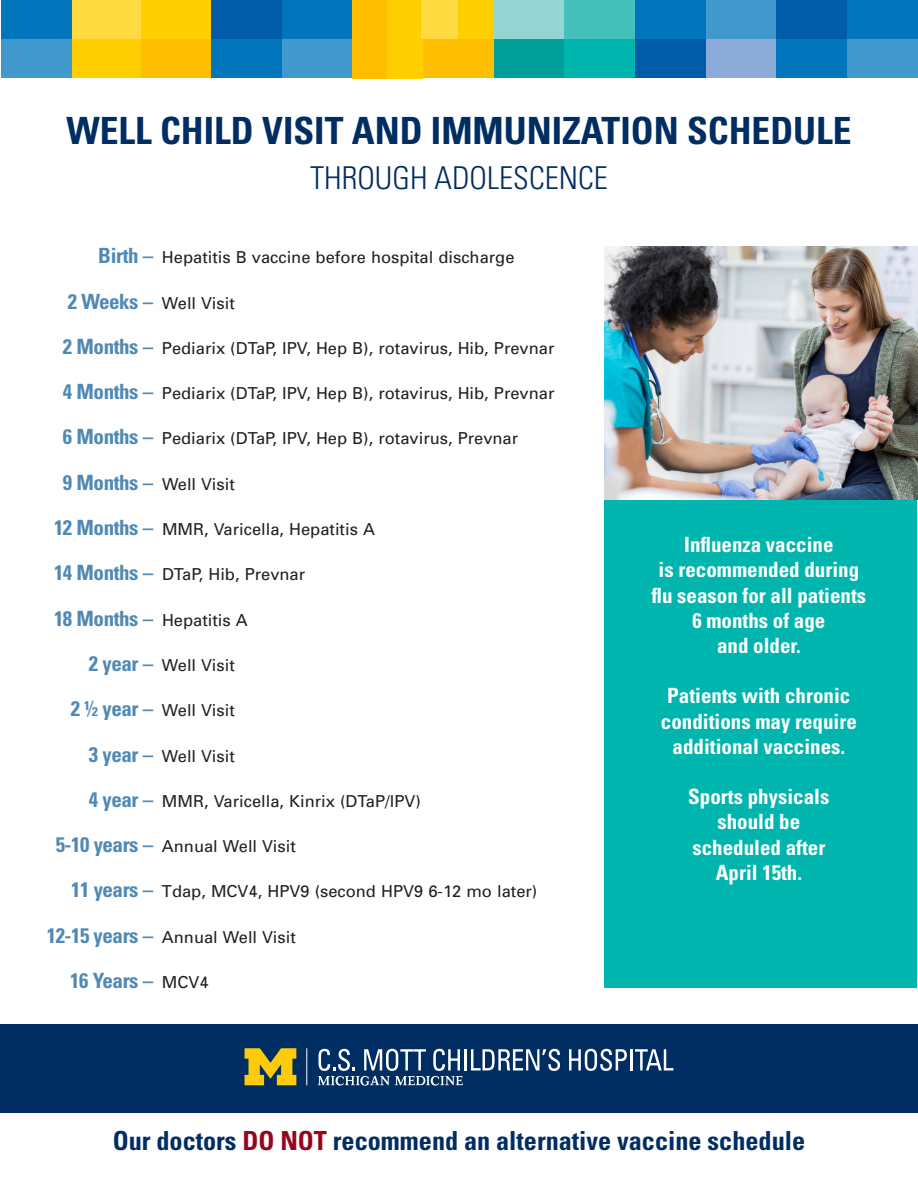
<style>
.page{position:relative;width:918px;height:1188px;background:#fff}
.page>*{position:absolute;margin:0;border:0;box-sizing:border-box;transform-origin:0 0}
.t1{font:700 condensed 37.5px "Univers";color:#002d62}
.t2{font:300 condensed 31.5px "Univers";color:#002d62}
.t3{font:700 condensed 26.25px "Univers";color:#002d62}
.t4{font:700 condensed 21px/25.2px "Univers";color:#fff;text-align:center}
.t5{font:700 condensed 21px "Univers";letter-spacing:-.02em;color:#5089b4}
.t6{font:16.5px "Univers";color:#231f20}
.s1{font-weight:700;font-stretch:condensed;font-size:21px;color:#5089b4}
.s2{font-weight:400;font-stretch:normal;font-size:16.5px;color:#231f20}
.s3{color:#97041e}
</style>
<div class="page">
<div style="left:0;top:1024px;width:918px;height:88px;background:#002d62"></div>
<div style="left:70px;top:38px;width:71px;height:40px;background:#ffcf01"></div>
<div style="left:141px;top:38px;width:71px;height:40px;background:#ffbf01"></div>
<div style="left:70px;top:0;width:71px;height:38px;background:#ffda41"></div>
<div style="left:141px;top:0;width:71px;height:38px;background:#ffcf01"></div>
<div style="left:211px;top:38px;width:71px;height:40px;background:#0075bb"></div>
<div style="left:282px;top:38px;width:71px;height:40px;background:#4198cd"></div>
<div style="left:211px;top:0;width:71px;height:38px;background:#005ca9"></div>
<div style="left:282px;top:0;width:71px;height:38px;background:#0075bb"></div>
<div style="left:423px;top:38px;width:71px;height:40px;background:#ffbf01"></div>
<div style="left:352px;top:0;width:36px;height:78px;background:#ffbf01"></div>
<div style="left:388px;top:0;width:35px;height:78px;background:#ffcf01"></div>
<div style="left:458px;top:0;width:36px;height:38px;background:#ffcf01"></div>
<div style="left:422px;top:0;width:36px;height:38px;background:#ffda41"></div>
<div style="left:494px;top:38px;width:71px;height:40px;background:#009f9a"></div>
<div style="left:564px;top:38px;width:71px;height:40px;background:#00b5ae"></div>
<div style="left:494px;top:0;width:71px;height:38px;background:#94d5d2"></div>
<div style="left:564px;top:0;width:71px;height:38px;background:#45c0bb"></div>
<div style="left:635px;top:38px;width:71px;height:40px;background:#005ca9"></div>
<div style="left:706px;top:38px;width:71px;height:40px;background:#8dabd9"></div>
<div style="left:635px;top:0;width:71px;height:38px;background:#0075bb"></div>
<div style="left:706px;top:0;width:71px;height:38px;background:#4198cd"></div>
<div style="left:776px;top:38px;width:71px;height:40px;background:#0075bb"></div>
<div style="left:847px;top:38px;width:71px;height:40px;background:#4198cd"></div>
<div style="left:776px;top:0;width:71px;height:38px;background:#005ca9"></div>
<div style="left:847px;top:0;width:71px;height:38px;background:#0075bb"></div>
<div style="left:1px;top:38px;width:71px;height:40px;background:#4198cd"></div>
<div style="left:1px;top:0;width:71px;height:38px;background:#0075bb"></div>
<div style="left:604px;top:495px;width:313px;height:492px;background:#00b5ae"></div>
<img style="left:604px;top:247px;width:313px;height:253px">
<svg style="left:245px;top:1048px;width:51px;height:37px"></svg>
<hr style="left:464px;top:1049px;width:3px;height:21px;background:#fff">
<svg style="left:471px;top:1049px;width:89px;height:22px"></svg>
<svg style="left:569px;top:1049px;width:58px;height:22px"></svg>
<hr style="left:630px;top:1049px;width:3px;height:21px;background:#fff">
<svg style="left:635px;top:1049px;width:38px;height:21px"></svg>
<svg style="left:318px;top:1049px;width:145px;height:37px"></svg>
<hr style="left:306px;top:1048px;width:1px;height:37px;background:#fff">
<p class="t1" style="left:66px;top:107px;width:787px">WELL CHILD VISIT AND IMMUNIZATION SCHEDULE</p>
<p class="t2" style="left:310px;top:159px;width:299px">THROUGH ADOLESCENCE</p>
<p class="t6" style="left:98px;top:247px;width:418px"><span class="s1">Birth –</span> Hepatitis B vaccine before hospital discharge</p>
<p class="t6" style="left:68px;top:292px;width:169px"><span class="s1">2 Weeks –</span> Well Visit</p>
<p class="t6" style="left:63px;top:338px;width:493px"><span class="s1">2 Months –</span> Pediarix (DTaP, IPV, Hep B), rotavirus, Hib, Prevnar</p>
<p class="t6" style="left:63px;top:383px;width:493px"><span class="s1">4 Months –</span> Pediarix (DTaP, IPV, Hep B), rotavirus, Hib, Prevnar</p>
<p class="t6" style="left:63px;top:428px;width:457px"><span class="s1">6 Months –</span> Pediarix (DTaP, IPV, Hep B), rotavirus, Prevnar</p>
<p class="t6" style="left:63px;top:474px;width:173px"><span class="s1">9 Months –</span> Well Visit</p>
<p class="t6" style="left:54px;top:519px;width:322px"><span class="s1">12 Months –</span> MMR, Varicella, Hepatitis A</p>
<p class="t6" style="left:54px;top:564px;width:253px"><span class="s1">14 Months –</span> DTaP, Hib, Prevnar</p>
<p class="t6" style="left:54px;top:609px;width:195px"><span class="s1">18 Months –</span> Hepatitis A</p>
<p class="t6" style="left:89px;top:655px;width:147px"><span class="s1">2 year –</span> Well Visit</p>
<p class="t6" style="left:71px;top:700px;width:166px"><span class="s1">2 ½ year –</span> Well Visit</p>
<p class="t6" style="left:89px;top:745px;width:147px"><span class="s1">3 year –</span> Well Visit</p>
<p class="t6" style="left:89px;top:791px;width:333px"><span class="s1">4 year –</span> MMR, Varicella, Kinrix (DTaP/IPV)</p>
<p class="t6" style="left:56px;top:836px;width:242px"><span class="s1">5-10 years –</span> Annual Well Visit</p>
<p class="t6" style="left:71px;top:881px;width:468px"><span class="s1">11 years –</span> Tdap, MCV4, HPV9 (second HPV9 6-12 mo later)</p>
<p class="t6" style="left:47px;top:927px;width:251px"><span class="s1">12-15 years –</span> Annual Well Visit</p>
<p class="t5" style="left:70px;top:968px;width:140px">16 Years – <span class="s2">MCV4</span></p>
<p class="t4" style="left:652px;top:532px;width:216px">Influenza vaccine<br>is recommended during flu season for all patients<br>6 months of age<br>and older.</p>
<p class="t4" style="left:661px;top:683px;width:197px">Patients with chronic conditions may require additional vaccines.</p>
<p class="t4" style="left:688px;top:784px;width:143px">Sports physicals</p>
<p class="t4" style="left:717px;top:809px;width:84px">should be</p>
<p class="t4" style="left:692px;top:834px;width:134px">scheduled after</p>
<p class="t4" style="left:716px;top:859px;width:88px">April 15th.</p>
<p class="t3" style="left:113px;top:1125px;width:694px">Our doctors <span class="s3">DO NOT</span> recommend an alternative vaccine schedule</p>
</div>
